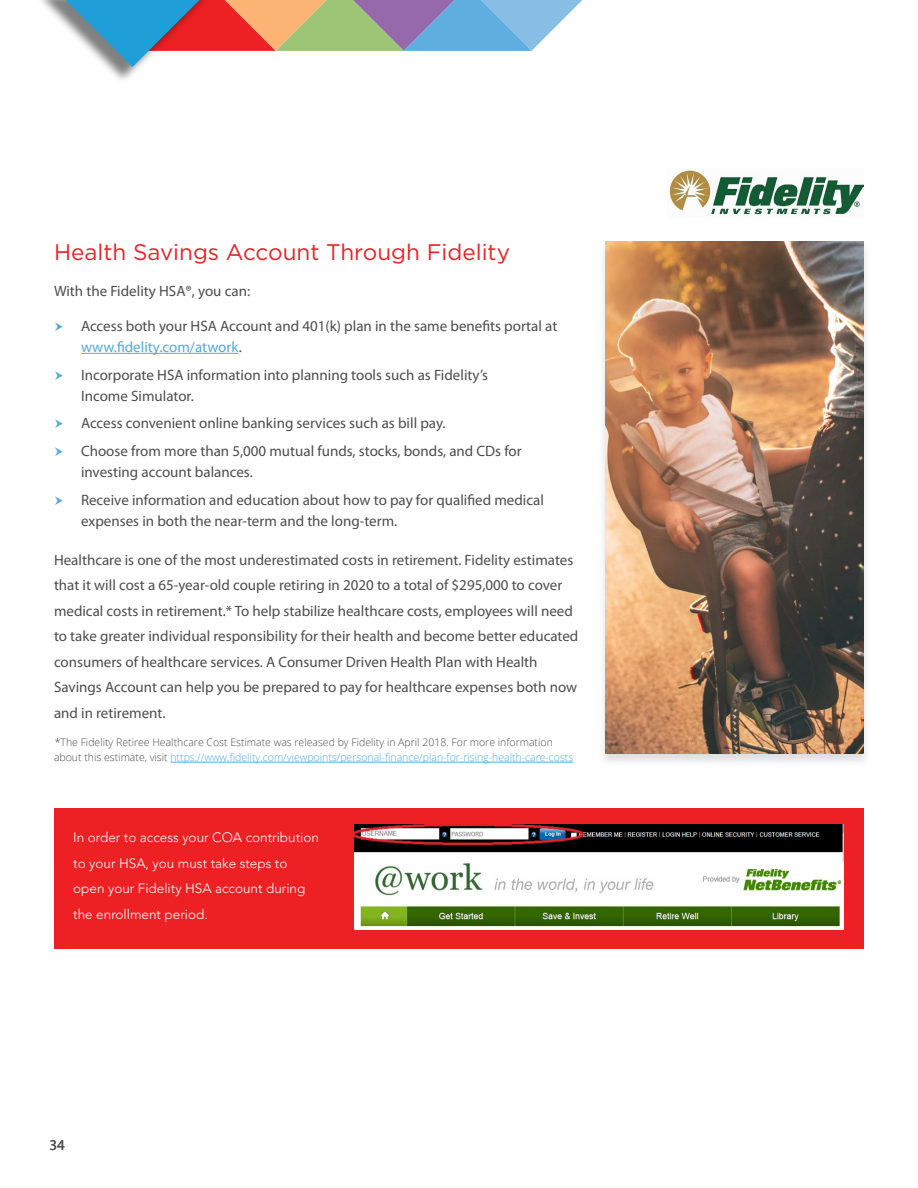
<style>
.page{position:relative;width:918px;height:1188px;background:#fff}
.page>*{position:absolute;margin:0;border:0;box-sizing:border-box;transform-origin:0 0}
.t1{font:22.5px "Gotham";color:#ed2024}
.t2{font:15px/25.5px "Myriad Pro";color:#4d4d4f}
.t3{font:300 13.5px/25.5px "Avenir LT Std";color:#fff}
.t4{font:300 10.5px/15px "Open Sans";color:#4d4d4f}
.s1{color:#53a9dd}
</style>
<div class="page">
<div style="left:36px;top:0;width:175px;height:84px;background:#000;opacity:.5"></div>
<svg style="left:52px;top:0;width:531px;height:67px"></svg>
<hr style="left:81px;top:353px;width:158px;height:1px;background:#53a9dd">
<hr style="left:170px;top:762px;width:403px;height:1px;background:#53a9dd">
<img style="left:668px;top:168px;width:196px;height:47px">
<div style="left:54px;top:808px;width:810px;height:140px;background:#ed2024"></div>
<img style="left:354px;top:825px;width:489px;height:104px">
<div style="left:598px;top:241px;width:273px;height:526px;background:#53626f;opacity:.2"></div>
<img style="left:605px;top:242px;width:259px;height:512px">
<h1 class="t1" style="left:54px;top:237px;width:457px">Health Savings Account Through Fidelity</h1>
<p class="t2" style="left:54px;top:278px;width:198px">With the Fidelity HSA®, you can:</p>
<p class="t2" style="left:81px;top:315px;width:478px;line-height:21px">Access both your HSA Account and 401(k) plan in the same benefits portal at <span class="s1">www.fidelity.com/atwork</span>.</p>
<p class="t2" style="left:81px;top:364px;width:409px;line-height:21px">Incorporate HSA information into planning tools such as Fidelity’s<br>Income Simulator.</p>
<p class="t2" style="left:81px;top:409px;width:442px;line-height:27.8px">Access convenient online banking services such as bill pay.<br>Choose from more than 5,000 mutual funds, stocks, bonds, and CDs for</p>
<p class="t2" style="left:81px;top:458px;width:464px;line-height:27.8px">investing account balances.<br>Receive information and education about how to pay for qualified medical</p>
<p class="t2" style="left:81px;top:508px;width:318px">expenses in both the near-term and the long-term.</p>
<p class="t2" style="left:54px;top:547px;width:526px">Healthcare is one of the most underestimated costs in retirement. Fidelity estimates that it will cost a 65-year-old couple retiring in 2020 to a total of $295,000 to cover medical costs in retirement.* To help stabilize healthcare costs, employees will need to take greater individual responsibility for their health and become better educated consumers of healthcare services. A Consumer Driven Health Plan with Health Savings Account can help you be prepared to pay for healthcare expenses both now and in retirement.</p>
<p class="t4" style="left:54px;top:735px;width:521px">*The Fidelity Retiree Healthcare Cost Estimate was released by Fidelity in April 2018. For more information about this estimate, visit <span class="s1">https://www.fidelity.com/viewpoints/personal-finance/plan-for-rising-health-care-costs</span></p>
<p class="t3" style="left:73px;top:825px;width:247px">In order to access your COA contribution to your HSA, you must take steps to open your Fidelity HSA account during the enrollment period.</p>
<p class="t2" style="left:50px;top:1132px;width:17px">34</p>
</div>
